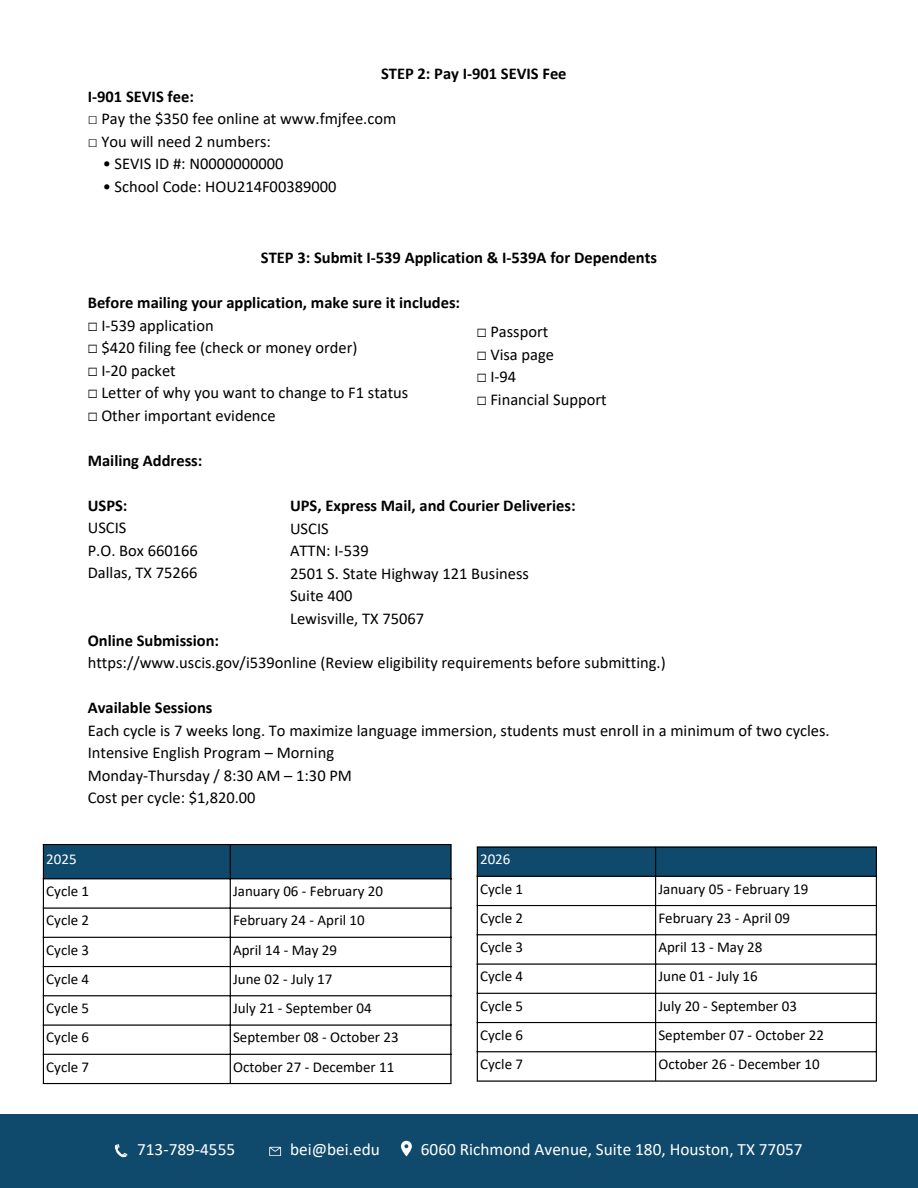
<style>
.page{position:relative;width:918px;height:1188px;background:#fff}
.page>*{position:absolute;margin:0;border:0;box-sizing:border-box;transform-origin:0 0}
.t1{font:17.25px "Calibri";color:#fff}
.t2{font:16.5px "Calibri";color:#000}
.t3{font:700 16.5px "Calibri";color:#000}
.t4{font:15px "Calibri";color:#000}
.t5{font:15px "Calibri";color:#fff}
.s1{font-family:"Free Mono"}
</style>
<div class="page">
<div style="left:0;top:1115px;width:918px;height:73px;background:#0f4a6c"></div>
<svg style="left:269px;top:1147px;width:12px;height:9px"></svg>
<svg style="left:114px;top:1144px;width:14px;height:14px"></svg>
<svg style="left:401px;top:1141px;width:11px;height:16px"></svg>
<div style="left:478px;top:848px;width:398px;height:28px;background:#0f4a6c"></div>
<hr style="left:477px;top:848px;width:1px;height:232px;background:#000">
<hr style="left:655px;top:848px;width:1px;height:232px;background:#000">
<hr style="left:876px;top:848px;width:1px;height:232px;background:#000">
<hr style="left:477px;top:846px;width:400px;height:2px;background:#000">
<hr style="left:477px;top:876px;width:400px;height:1px;background:#000">
<hr style="left:477px;top:905px;width:400px;height:1px;background:#000">
<hr style="left:477px;top:934px;width:400px;height:1px;background:#000">
<hr style="left:477px;top:963px;width:400px;height:2px;background:#000">
<hr style="left:477px;top:993px;width:400px;height:1px;background:#000">
<hr style="left:477px;top:1022px;width:400px;height:1px;background:#000">
<hr style="left:477px;top:1051px;width:400px;height:1px;background:#000">
<hr style="left:477px;top:1080px;width:400px;height:2px;background:#000">
<div style="left:44px;top:845px;width:406px;height:33px;background:#0f4a6c"></div>
<hr style="left:43px;top:845px;width:1px;height:238px;background:#000">
<hr style="left:230px;top:845px;width:1px;height:238px;background:#000">
<hr style="left:450px;top:845px;width:2px;height:238px;background:#000">
<hr style="left:43px;top:844px;width:409px;height:1px;background:#000">
<hr style="left:43px;top:878px;width:409px;height:1px;background:#000">
<hr style="left:43px;top:907px;width:409px;height:2px;background:#000">
<hr style="left:43px;top:937px;width:409px;height:1px;background:#000">
<hr style="left:43px;top:966px;width:409px;height:1px;background:#000">
<hr style="left:43px;top:995px;width:409px;height:1px;background:#000">
<hr style="left:43px;top:1024px;width:409px;height:2px;background:#000">
<hr style="left:43px;top:1054px;width:409px;height:1px;background:#000">
<hr style="left:43px;top:1083px;width:409px;height:1px;background:#000">
<p class="t3" style="left:381px;top:67px;width:187px">STEP 2: Pay I-901 SEVIS Fee</p>
<p class="t3" style="left:88px;top:89px;width:108px">I-901 SEVIS fee:</p>
<p class="t2" style="left:88px;top:112px;width:310px">□ Pay the $350 fee online at www.fmjfee.com</p>
<p class="t2" style="left:88px;top:134px;width:185px">□ You will need 2 numbers:</p>
<p class="t2" style="left:103px;top:157px;width:182px">• SEVIS ID #: N0000000000</p>
<p class="t2" style="left:103px;top:179px;width:235px">• School Code: HOU214F00389000</p>
<p class="t3" style="left:261px;top:251px;width:398px">STEP 3: Submit I-539 Application &amp; I-539A for Dependents</p>
<p class="t3" style="left:88px;top:296px;width:374px">Before mailing your application, make sure it includes:</p>
<p class="t2" style="left:88px;top:319px;width:127px"><span class="s1">☐</span> I-539 application</p>
<h1 class="t2" style="left:88px;top:341px;width:271px"><span class="s1">☐</span> $420 filing fee (check or money order)</h1>
<p class="t2" style="left:88px;top:364px;width:90px"><span class="s1">☐</span> I-20 packet</p>
<p class="t2" style="left:88px;top:386px;width:322px"><span class="s1">☐</span> Letter of why you want to change to F1 status</p>
<p class="t2" style="left:88px;top:409px;width:189px"><span class="s1">☐</span> Other important evidence</p>
<p class="t3" style="left:88px;top:454px;width:116px">Mailing Address:</p>
<p class="t3" style="left:88px;top:499px;width:41px">USPS:</p>
<p class="t2" style="left:88px;top:521px;width:40px">USCIS</p>
<h1 class="t2" style="left:88px;top:544px;width:112px">P.O. Box 660166</h1>
<p class="t2" style="left:88px;top:566px;width:111px">Dallas, TX 75266</p>
<p class="t2" style="left:477px;top:325px;width:73px"><span class="s1">☐</span> Passport</p>
<p class="t2" style="left:477px;top:348px;width:79px"><span class="s1">☐</span> Visa page</p>
<p class="t2" style="left:477px;top:370px;width:41px"><span class="s1">☐</span> I-94</p>
<p class="t2" style="left:477px;top:393px;width:131px"><span class="s1">☐</span> Financial Support</p>
<p class="t3" style="left:290px;top:499px;width:287px">UPS, Express Mail, and Courier Deliveries:</p>
<p class="t2" style="left:290px;top:521px;width:40px">USCIS</p>
<p class="t2" style="left:290px;top:544px;width:80px">ATTN: I-539</p>
<p class="t2" style="left:290px;top:566px;width:240px">2501 S. State Highway 121 Business</p>
<p class="t2" style="left:290px;top:589px;width:64px">Suite 400</p>
<p class="t2" style="left:290px;top:611px;width:136px">Lewisville, TX 75067</p>
<p class="t3" style="left:88px;top:634px;width:133px">Online Submission:</p>
<p class="t2" style="left:88px;top:656px;width:579px">https://www.uscis.gov/i539online (Review eligibility requirements before submitting.)</p>
<p class="t3" style="left:88px;top:701px;width:126px">Available Sessions</p>
<p class="t2" style="left:88px;top:724px;width:743px">Each cycle is 7 weeks long. To maximize language immersion, students must enroll in a minimum of two cycles.</p>
<p class="t2" style="left:88px;top:746px;width:248px">Intensive English Program – Morning</p>
<p class="t2" style="left:88px;top:769px;width:266px">Monday-Thursday / 8:30 AM – 1:30 PM</p>
<p class="t2" style="left:88px;top:791px;width:169px">Cost per cycle: $1,820.00</p>
<p class="t5" style="left:46px;top:853px;width:32px">2025</p>
<p class="t4" style="left:46px;top:885px;width:45px">Cycle 1</p>
<p class="t4" style="left:233px;top:885px;width:151px">January 06 - February 20</p>
<p class="t4" style="left:46px;top:914px;width:45px">Cycle 2</p>
<p class="t4" style="left:233px;top:914px;width:133px">February 24 - April 10</p>
<p class="t4" style="left:46px;top:943px;width:45px">Cycle 3</p>
<p class="t4" style="left:233px;top:943px;width:105px">April 14 - May 29</p>
<p class="t4" style="left:46px;top:973px;width:45px">Cycle 4</p>
<p class="t4" style="left:233px;top:973px;width:101px">June 02 - July 17</p>
<p class="t4" style="left:46px;top:1002px;width:45px">Cycle 5</p>
<p class="t4" style="left:233px;top:1002px;width:140px">July 21 - September 04</p>
<p class="t4" style="left:46px;top:1031px;width:45px">Cycle 6</p>
<p class="t4" style="left:233px;top:1031px;width:167px">September 08 - October 23</p>
<p class="t4" style="left:46px;top:1060px;width:45px">Cycle 7</p>
<p class="t4" style="left:233px;top:1060px;width:163px">October 27 - December 11</p>
<p class="t5" style="left:480px;top:853px;width:32px">2026</p>
<p class="t4" style="left:480px;top:882px;width:45px">Cycle 1</p>
<p class="t4" style="left:658px;top:882px;width:151px">January 05 - February 19</p>
<p class="t4" style="left:480px;top:912px;width:45px">Cycle 2</p>
<p class="t4" style="left:658px;top:912px;width:133px">February 23 - April 09</p>
<p class="t4" style="left:480px;top:941px;width:45px">Cycle 3</p>
<p class="t4" style="left:658px;top:941px;width:105px">April 13 - May 28</p>
<p class="t4" style="left:480px;top:970px;width:45px">Cycle 4</p>
<p class="t4" style="left:658px;top:970px;width:101px">June 01 - July 16</p>
<p class="t4" style="left:480px;top:999px;width:45px">Cycle 5</p>
<p class="t4" style="left:658px;top:999px;width:140px">July 20 - September 03</p>
<p class="t4" style="left:480px;top:1029px;width:45px">Cycle 6</p>
<p class="t4" style="left:658px;top:1029px;width:167px">September 07 - October 22</p>
<p class="t4" style="left:480px;top:1058px;width:45px">Cycle 7</p>
<p class="t4" style="left:658px;top:1058px;width:163px">October 26 - December 10</p>
<p class="t1" style="left:137px;top:1142px;width:100px">713-789-4555</p>
<p class="t1" style="left:290px;top:1142px;width:91px">bei@bei.edu</p>
<p class="t1" style="left:421px;top:1142px;width:383px">6060 Richmond Avenue, Suite 180, Houston, TX 77057</p>
</div>
